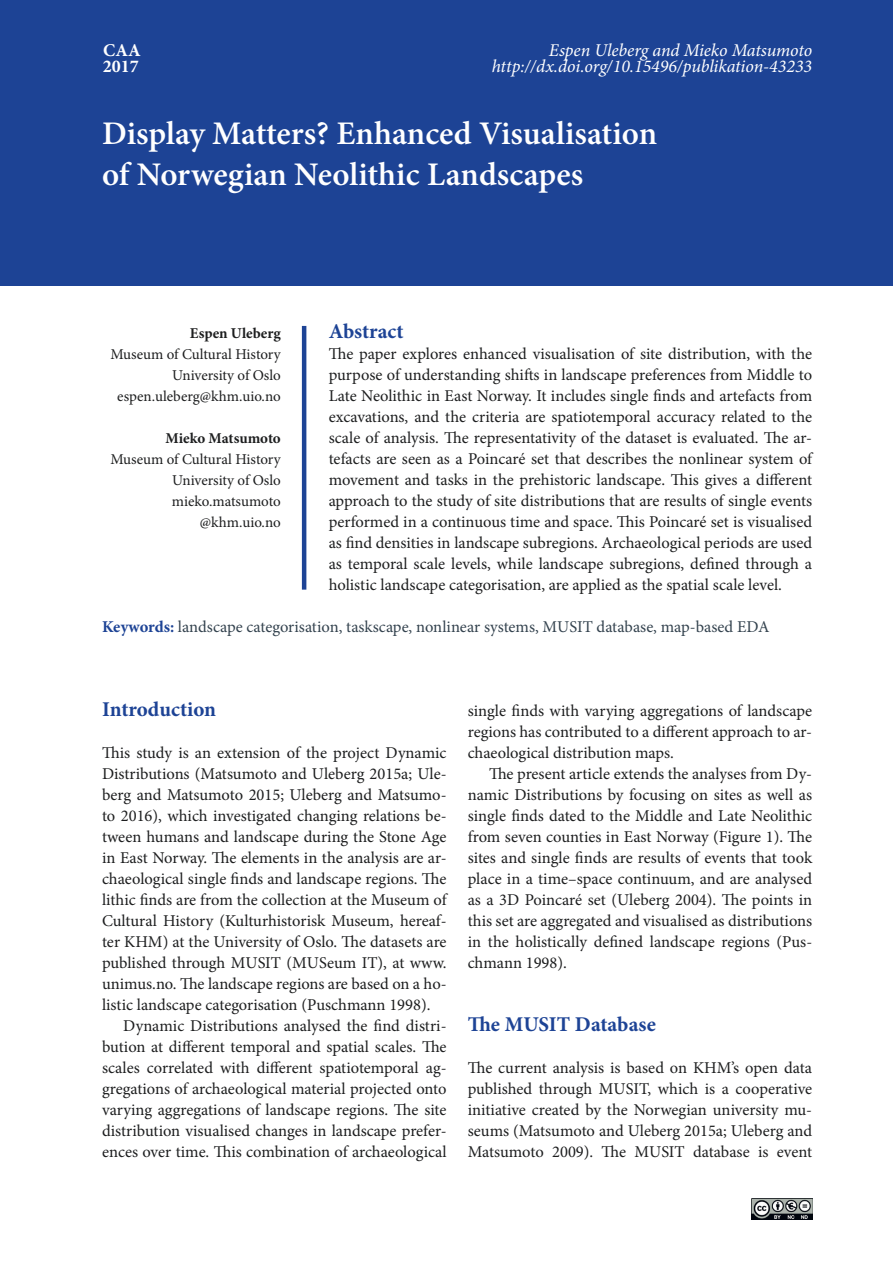
<style>
.page{position:relative;width:893px;height:1263px;background:#fff}
.page>*{position:absolute;margin:0;border:0;box-sizing:border-box;transform-origin:0 0}
.t1{font:600 33px/40.5px "Minion Pro";color:#fff}
.t2{font:700 21px "Minion Pro";color:#1d4395}
.t3{font:18px "Minion Pro It 2";letter-spacing:-.005em;color:#fff}
.t4{font:italic 18px "Minion Pro";letter-spacing:-.005em;color:#fff}
.t5{font:18px/16.4px "Minion Pro Bold 2";color:#fff}
.t6{font:16.5px/21px "Minion Pro";color:#1d1e1f;text-align:justify}
.t7{font:16.5px "Minion Pro";color:#33424e}
.t8{font:15px/21px "Minion Pro";letter-spacing:-.005em;color:#1d1e1f;text-align:right}
.t9{font:700 15px "Minion Pro";color:#1d1e1f}
.s1{font-weight:700;color:#1d4395}
</style>
<div class="page">
<div style="left:0;top:0;width:893px;height:286px;background:#1d4395"></div>
<hr style="left:302px;top:326px;width:4px;height:264px;background:#1d4395">
<img style="left:751px;top:1199px;width:61px;height:21px">
<p class="t5" style="left:103px;top:41px;width:39px">CAA<br>2017</p>
<p class="t4" style="left:549px;top:38px;width:265px">Espen Uleberg and Mieko Matsumoto</p>
<p class="t3" style="left:492px;top:54px;width:322px">http://dx.doi.org/10.15496/publikation-43233</p>
<h1 class="t1" style="left:102px;top:113px;width:557px">Display Matters? Enhanced Visualisation of Norwegian Neolithic Landscapes</h1>
<p class="t9" style="left:190px;top:322px;width:92px">Espen Uleberg</p>
<p class="t8" style="left:110px;top:343px;width:172px">Museum of Cultural History<br>University of Oslo espen.uleberg@khm.uio.no</p>
<p class="t9" style="left:165px;top:427px;width:117px">Mieko Matsumoto</p>
<p class="t8" style="left:110px;top:448px;width:172px">Museum of Cultural History<br>University of Oslo mieko.matsumoto @khm.uio.no</p>
<p class="t2" style="left:329px;top:316px;width:77px">Abstract</p>
<p class="t6" style="left:329px;top:343px;width:485px">The paper explores enhanced visualisation of site distribution, with the purpose of understanding shifts in landscape preferences from Middle to Late Neolithic in East Norway. It includes single finds and artefacts from excavations, and the criteria are spatiotemporal accuracy related to the scale of analysis. The representativity of the dataset is evaluated. The ar&shy;tefacts are seen as a Poincaré set that describes the nonlinear system of movement and tasks in the prehistoric landscape. This gives a different approach to the study of site distributions that are results of single events performed in a continuous time and space. This Poincaré set is visualised as find densities in landscape subregions. Archaeological periods are used as temporal scale levels, while landscape subregions, defined through a holistic landscape categorisation, are applied as the spatial scale level.</p>
<p class="t7" style="left:102px;top:615px;width:669px"><span class="s1">Keywords:</span> landscape categorisation, taskscape, nonlinear systems, MUSIT database, map-based EDA</p>
<p class="t2" style="left:102px;top:694px;width:116px">Introduction</p>
<p class="t6" style="left:102px;top:742px;width:346px">This study is an extension of the project Dynamic</p>
<p class="t6" style="left:102px;top:763px;width:346px">Distributions (Matsumoto and Uleberg 2015a; Ule-</p>
<p class="t6" style="left:102px;top:784px;width:346px">berg and Matsumoto 2015; Uleberg and Matsumo-</p>
<p class="t6" style="left:102px;top:805px;width:346px">to 2016), which investigated changing relations be-</p>
<p class="t6" style="left:102px;top:826px;width:346px">tween humans and landscape during the Stone Age</p>
<p class="t6" style="left:102px;top:847px;width:346px">in East Norway. The elements in the analysis are ar-</p>
<p class="t6" style="left:102px;top:868px;width:346px">chaeological single finds and landscape regions. The</p>
<p class="t6" style="left:102px;top:889px;width:346px">lithic finds are from the collection at the Museum of</p>
<p class="t6" style="left:102px;top:910px;width:346px">Cultural History (Kulturhistorisk Museum, hereaf-</p>
<p class="t6" style="left:102px;top:931px;width:346px">ter KHM) at the University of Oslo. The datasets are</p>
<p class="t6" style="left:102px;top:952px;width:346px">published through MUSIT (MUSeum IT), at www.</p>
<p class="t6" style="left:102px;top:973px;width:346px">unimus.no. The landscape regions are based on a ho-</p>
<p class="t6" style="left:102px;top:994px;width:330px">listic landscape categorisation (Puschmann 1998).</p>
<p class="t6" style="left:123px;top:1015px;width:325px">Dynamic Distributions analysed the find distri-</p>
<p class="t6" style="left:102px;top:1036px;width:346px">bution at different temporal and spatial scales. The</p>
<p class="t6" style="left:102px;top:1057px;width:346px">scales correlated with different spatiotemporal ag-</p>
<p class="t6" style="left:102px;top:1078px;width:346px">gregations of archaeological material projected onto</p>
<p class="t6" style="left:102px;top:1099px;width:346px">varying aggregations of landscape regions. The site</p>
<p class="t6" style="left:102px;top:1120px;width:346px">distribution visualised changes in landscape prefer-</p>
<p class="t6" style="left:102px;top:1141px;width:346px">ences over time. This combination of archaeological</p>
<p class="t6" style="left:468px;top:700px;width:346px">single finds with varying aggregations of landscape regions has contributed to a different approach to ar&shy;chaeological distribution maps.</p>
<p class="t6" style="left:468px;top:763px;width:346px;text-indent:21px">The present article extends the analyses from Dy&shy;namic Distributions by focusing on sites as well as single finds dated to the Middle and Late Neolithic from seven counties in East Norway (Figure 1). The sites and single finds are results of events that took place in a time–space continuum, and are analysed as a 3D Poincaré set (Uleberg 2004). The points in this set are aggregated and visualised as distributions in the holistically defined landscape regions (Pus&shy;chmann 1998).</p>
<p class="t2" style="left:468px;top:1009px;width:190px">The MUSIT Database</p>
<p class="t6" style="left:468px;top:1057px;width:346px">The current analysis is based on KHM’s open data published through MUSIT, which is a cooperative initiative created by the Norwegian university mu&shy;seums (Matsumoto and Uleberg 2015a; Uleberg and Matsumoto 2009). The MUSIT database is event</p>
</div>
